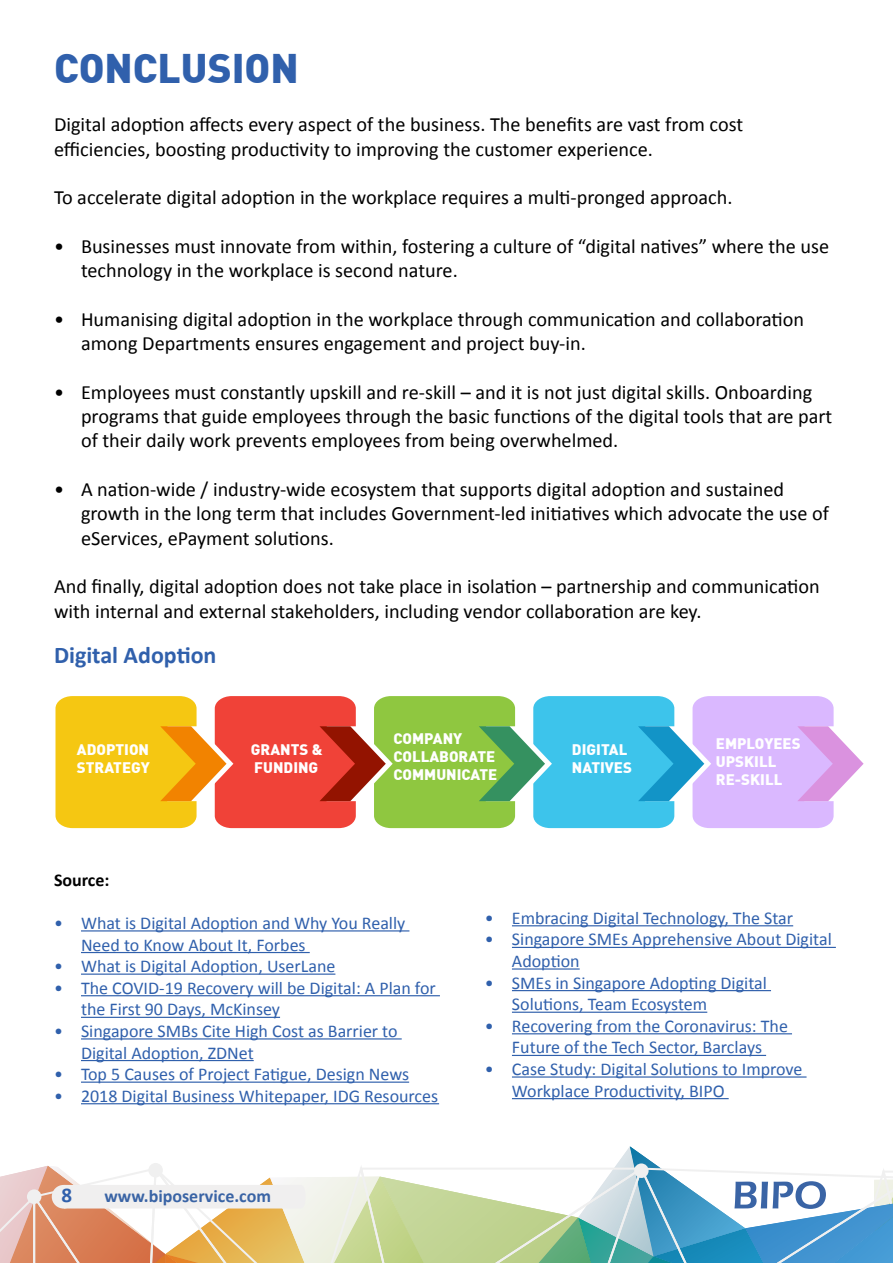
<style>
.page{position:relative;width:893px;height:1263px;background:#fff}
.page>*{position:absolute;margin:0;border:0;box-sizing:border-box;transform-origin:0 0}
.t1{font:900 40.5px "DIN";color:#3060ac}
.t2{font:700 24px "Calibri";color:#3060ac}
.t3{font:700 21px "Calibri";color:#3060ac}
.t4{font:20.25px/24.3px "Calibri";color:#000}
.t5{font:18px/21.6px "Calibri";color:#3060ac}
.t6{font:700 18px "Calibri";color:#3a64a5}
.t7{font:700 18px "Calibri";color:#000}
.t8{font:900 15px/18px "DIN";color:#fff}
</style>
<div class="page">
<svg style="left:0;top:1146px;width:893px;height:117px"></svg>
<hr style="left:81px;top:930px;width:328px;height:1px;background:#3060ac">
<hr style="left:81px;top:952px;width:229px;height:1px;background:#3060ac">
<hr style="left:81px;top:973px;width:254px;height:2px;background:#3060ac">
<hr style="left:81px;top:995px;width:359px;height:1px;background:#3060ac">
<hr style="left:81px;top:1017px;width:199px;height:1px;background:#3060ac">
<hr style="left:81px;top:1038px;width:321px;height:1px;background:#3060ac">
<hr style="left:81px;top:1060px;width:173px;height:1px;background:#3060ac">
<hr style="left:81px;top:1081px;width:328px;height:2px;background:#3060ac">
<hr style="left:81px;top:1103px;width:358px;height:1px;background:#3060ac">
<hr style="left:512px;top:925px;width:281px;height:1px;background:#3060ac">
<hr style="left:512px;top:947px;width:324px;height:1px;background:#3060ac">
<hr style="left:512px;top:968px;width:68px;height:1px;background:#3060ac">
<hr style="left:512px;top:990px;width:259px;height:1px;background:#3060ac">
<hr style="left:512px;top:1012px;width:195px;height:1px;background:#3060ac">
<hr style="left:512px;top:1033px;width:280px;height:1px;background:#3060ac">
<hr style="left:512px;top:1055px;width:254px;height:1px;background:#3060ac">
<hr style="left:512px;top:1076px;width:294px;height:1px;background:#3060ac">
<hr style="left:512px;top:1098px;width:217px;height:1px;background:#3060ac">
<svg style="left:56px;top:696px;width:808px;height:132px;background:#b8ac88"></svg>
<h1 class="t1" style="left:54px;top:41px;width:246px">CONCLUSION</h1>
<p class="t4" style="left:54px;top:112px;width:691px">Digital adoption affects every aspect of the business. The benefits are vast from cost efficiencies, boosting productivity to improving the customer experience.</p>
<p class="t4" style="left:54px;top:185px;width:680px">To accelerate digital adoption in the workplace requires a multi-pronged approach.</p>
<p class="t4" style="left:81px;top:233px;width:750px;text-indent:-27px">• Businesses must innovate from within, fostering a culture of “digital natives” where the use technology in the workplace is second nature.</p>
<p class="t4" style="left:81px;top:306px;width:725px;text-indent:-27px">• Humanising digital adoption in the workplace through communication and collaboration among Departments ensures engagement and project buy-in.</p>
<p class="t4" style="left:81px;top:379px;width:753px;text-indent:-27px">• Employees must constantly upskill and re-skill – and it is not just digital skills. Onboarding programs that guide employees through the basic functions of the digital tools that are part of their daily work prevents employees from being overwhelmed.</p>
<p class="t4" style="left:81px;top:476px;width:749px;text-indent:-27px">• A nation-wide / industry-wide ecosystem that supports digital adoption and sustained growth in the long term that includes Government-led initiatives which advocate the use of eServices, ePayment solutions.</p>
<p class="t4" style="left:54px;top:573px;width:767px">And finally, digital adoption does not take place in isolation – partnership and communication with internal and external stakeholders, including vendor collaboration are key.</p>
<p class="t2" style="left:54px;top:640px;width:164px">Digital Adoption</p>
<p class="t8" style="left:77px;top:739px;width:74px">ADOPTION<br>STRATEGY</p>
<p class="t8" style="left:251px;top:739px;width:73px">GRANTS &amp;<br>FUNDING</p>
<p class="t8" style="left:393px;top:729px;width:105px">COMPANY<br>COLLABORATE<br>COMMUNICATE</p>
<p class="t8" style="left:572px;top:739px;width:61px">DIGITAL<br>NATIVES</p>
<p class="t8" style="left:716px;top:733px;width:86px">EMPLOYEES<br>UPSKILL<br>RE-SKILL</p>
<p class="t7" style="left:54px;top:868px;width:57px">Source:</p>
<p class="t5" style="left:81px;top:911px;width:326px;text-indent:-27px">• What is Digital Adoption and Why You Really<br>Need to Know About It, Forbes</p>
<p class="t5" style="left:54px;top:954px;width:283px">• What is Digital Adoption, UserLane</p>
<p class="t5" style="left:81px;top:976px;width:356px;text-indent:-27px">• The COVID-19 Recovery will be Digital: A Plan for the First 90 Days, McKinsey</p>
<p class="t5" style="left:81px;top:1019px;width:318px;text-indent:-27px">• Singapore SMBs Cite High Cost as Barrier to<br>Digital Adoption, ZDNet</p>
<p class="t5" style="left:54px;top:1062px;width:357px">• Top 5 Causes of Project Fatigue, Design News</p>
<p class="t5" style="left:54px;top:1084px;width:386px">• 2018 Digital Business Whitepaper, IDG Resources</p>
<p class="t3" style="left:62px;top:1182px;width:12px">8</p>
<p class="t6" style="left:104px;top:1184px;width:168px">www.biposervice.com</p>
<p class="t5" style="left:485px;top:906px;width:310px">• Embracing Digital Technology, The Star</p>
<p class="t5" style="left:512px;top:928px;width:321px;text-indent:-27px">• Singapore SMEs Apprehensive About Digital<br>Adoption</p>
<p class="t5" style="left:512px;top:971px;width:256px;text-indent:-27px">• SMEs in Singapore Adopting Digital<br>Solutions, Team Ecosystem</p>
<p class="t5" style="left:485px;top:1014px;width:304px;text-align:center">• Recovering from the Coronavirus: The<br>Future of the Tech Sector, Barclays</p>
<p class="t5" style="left:512px;top:1057px;width:292px;text-indent:-27px">• Case Study: Digital Solutions to Improve<br>Workplace Productivity, BIPO</p>
</div>
